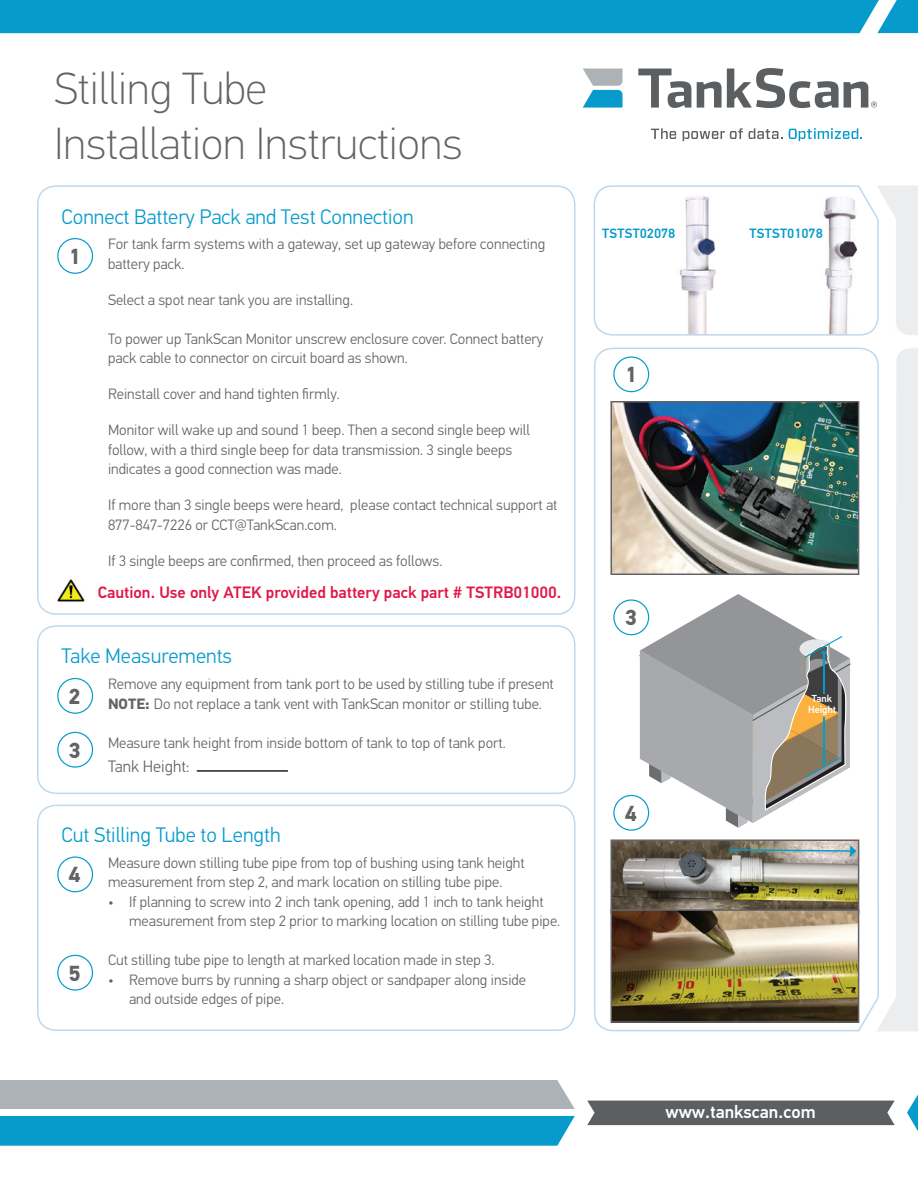
<style>
.page{position:relative;width:918px;height:1188px;background:#fff}
.page>*{position:absolute;margin:0;border:0;box-sizing:border-box;transform-origin:0 0}
.t1{font:100 45px "PF Din Text Pro";color:#636366}
.t2{font:700 21.9px "PF Din Text Pro";color:#636366}
.t3{font:300 21px "PF Din Text Pro";color:#079bcc}
.t4{font:500 18px "PF Din Text Pro";color:#fff}
.body_copy_setup_inst{font:500 16.5px "PF Din Text Pro";color:#e11849}
.body_copy_setup_inst-2{font:300 16.5px "PF Din Text Pro";color:#636366}
.body_copy_setup_inst-3{font:300 15px/19.5px "PF Din Text Pro";color:#636366}
.install_category_hea{font:500 13.5px "PF Din Text Pro";letter-spacing:.01em;color:#079bcc}
.t5{font:500 10.2px/11.2px "PF Din Text Pro";color:#fff;text-align:center}
.s1{font-weight:700}
</style>
<div class="page">
<svg style="left:907px;top:1094px;width:11px;height:37px"></svg>
<div style="left:587px;top:1101px;width:308px;height:24px;background:#5c5f61"></div>
<svg style="left:0;top:1080px;width:575px;height:66px;background:#6db1c8"></svg>
<svg style="left:651px;top:128px;width:25px;height:11px"></svg>
<svg style="left:683px;top:128px;width:60px;height:13px"></svg>
<svg style="left:749px;top:128px;width:33px;height:11px"></svg>
<svg style="left:789px;top:128px;width:73px;height:13px"></svg>
<svg style="left:638px;top:69px;width:53px;height:39px"></svg>
<svg style="left:697px;top:68px;width:180px;height:40px"></svg>
<svg style="left:583px;top:69px;width:40px;height:39px"></svg>
<div style="left:0;top:0;width:918px;height:33px;background:#079bcc"></div>
<div style="left:37px;top:625px;width:539px;height:169px;border:2px solid #bdd9ed;border-radius:18px"></div>
<svg style="left:594px;top:347px;width:283px;height:685px"></svg>
<svg style="left:593px;top:185px;width:325px;height:151px"></svg>
<svg style="left:877px;top:348px;width:41px;height:683px"></svg>
<div style="left:57px;top:732px;width:36px;height:36px;border:1px solid #079bcc;border-radius:50%"></div>
<div style="left:57px;top:678px;width:36px;height:36px;border:1px solid #079bcc;border-radius:50%"></div>
<hr style="left:197px;top:770px;width:91px;height:2px;background:#231f20">
<div style="left:613px;top:599px;width:36px;height:36px;border:1px solid #079bcc;border-radius:50%"></div>
<svg style="left:639px;top:594px;width:212px;height:234px"></svg>
<div style="left:613px;top:795px;width:36px;height:36px;border:1px solid #079bcc;border-radius:50%"></div>
<img style="left:613px;top:842px;width:243px;height:67px">
<div style="left:610px;top:839px;width:249px;height:75px;border:2px solid #636366"></div>
<img style="left:613px;top:912px;width:243px;height:108px">
<div style="left:610px;top:909px;width:249px;height:114px;border:2px solid #636366"></div>
<svg style="left:730px;top:845px;width:126px;height:12px;background:#97a29f"></svg>
<div style="left:37px;top:185px;width:539px;height:430px;border:2px solid #bdd9ed;border-radius:18px"></div>
<div style="left:57px;top:238px;width:36px;height:36px;border:1px solid #079bcc;border-radius:50%"></div>
<img style="left:57px;top:580px;width:28px;height:22px">
<div style="left:37px;top:805px;width:539px;height:226px;border:2px solid #bdd9ed;border-radius:18px"></div>
<div style="left:57px;top:955px;width:36px;height:36px;border:1px solid #079bcc;border-radius:50%"></div>
<div style="left:57px;top:856px;width:36px;height:36px;border:1px solid #079bcc;border-radius:50%"></div>
<div style="left:613px;top:356px;width:36px;height:36px;border:1px solid #079bcc;border-radius:50%"></div>
<img style="left:613px;top:404px;width:243px;height:168px">
<div style="left:610px;top:401px;width:249px;height:174px;border:2px solid #636366"></div>
<p class="t1" style="left:54px;top:63px;width:214px">Stilling Tube</p>
<p class="t1" style="left:54px;top:118px;width:410px">Installation Instructions</p>
<p class="t3" style="left:62px;top:204px;width:354px">Connect Battery Pack and Test Connection</p>
<p class="t2" style="left:69px;top:243px;width:14px">1</p>
<p class="body_copy_setup_inst-3" style="left:108px;top:235px;width:439px">For tank farm systems with a gateway, set up gateway before connecting battery pack.</p>
<p class="body_copy_setup_inst-3" style="left:108px;top:290px;width:247px">Select a spot near tank you are installing.</p>
<p class="body_copy_setup_inst-3" style="left:108px;top:329px;width:437px">To power up TankScan Monitor unscrew enclosure cover. Connect battery pack cable to connector on circuit board as shown.</p>
<p class="body_copy_setup_inst-3" style="left:108px;top:385px;width:233px">Reinstall cover and hand tighten firmly.</p>
<p class="body_copy_setup_inst-3" style="left:108px;top:421px;width:423px">Monitor will wake up and sound 1 beep. Then a second single beep will follow, with a third single beep for data transmission. 3 single beeps indicates a good connection was made.</p>
<p class="body_copy_setup_inst-3" style="left:108px;top:496px;width:451px">If more than 3 single beeps were heard, please contact technical support at<br>877-847-7226 or CCT@TankScan.com.</p>
<p class="body_copy_setup_inst-3" style="left:108px;top:551px;width:336px">If 3 single beeps are confirmed, then proceed as follows.</p>
<p class="body_copy_setup_inst" style="left:98px;top:582px;width:465px">Caution. Use only ATEK provided battery pack part # TSTRB01000.</p>
<p class="t3" style="left:62px;top:644px;width:172px">Take Measurements</p>
<p class="t2" style="left:69px;top:683px;width:14px">2</p>
<p class="body_copy_setup_inst-3" style="left:108px;top:675px;width:447px">Remove any equipment from tank port to be used by stilling tube if present</p>
<p class="body_copy_setup_inst-3" style="left:108px;top:694px;width:436px"><span class="s1">NOTE:</span> Do not replace a tank vent with TankScan monitor or stilling tube.</p>
<p class="body_copy_setup_inst-3" style="left:108px;top:733px;width:399px">Measure tank height from inside bottom of tank to top of tank port.</p>
<p class="body_copy_setup_inst-2" style="left:108px;top:757px;width:83px">Tank Height:</p>
<p class="t2" style="left:69px;top:737px;width:14px">3</p>
<p class="t3" style="left:62px;top:822px;width:221px">Cut Stilling Tube to Length</p>
<p class="t2" style="left:69px;top:862px;width:14px">4</p>
<p class="body_copy_setup_inst-3" style="left:108px;top:853px;width:418px">Measure down stilling tube pipe from top of bushing using tank height measurement from step 2, and mark location on stilling tube pipe.</p>
<p class="body_copy_setup_inst-3" style="left:129px;top:892px;width:433px;text-indent:-21px">• If planning to screw into 2 inch tank opening, add 1 inch to tank height measurement from step 2 prior to marking location on stilling tube pipe.</p>
<p class="body_copy_setup_inst-3" style="left:108px;top:951px;width:388px">Cut stilling tube pipe to length at marked location made in step 3.</p>
<p class="body_copy_setup_inst-3" style="left:129px;top:970px;width:398px;text-indent:-21px">• Remove burrs by running a sharp object or sandpaper along inside and outside edges of pipe.</p>
<p class="t2" style="left:69px;top:960px;width:14px">5</p>
<p class="install_category_hea" style="left:602px;top:225px;width:75px">TSTST02078</p>
<p class="install_category_hea" style="left:750px;top:225px;width:75px">TSTST01078</p>
<p class="t2" style="left:625px;top:362px;width:14px">1</p>
<p class="t2" style="left:625px;top:605px;width:14px">3</p>
<p class="t2" style="left:625px;top:800px;width:14px">4</p>
<p class="t5" style="left:808px;top:693px;width:30px">Tank<br>Height</p>
<p class="t4" style="left:665px;top:1101px;width:152px">www.tankscan.com</p>
</div>
